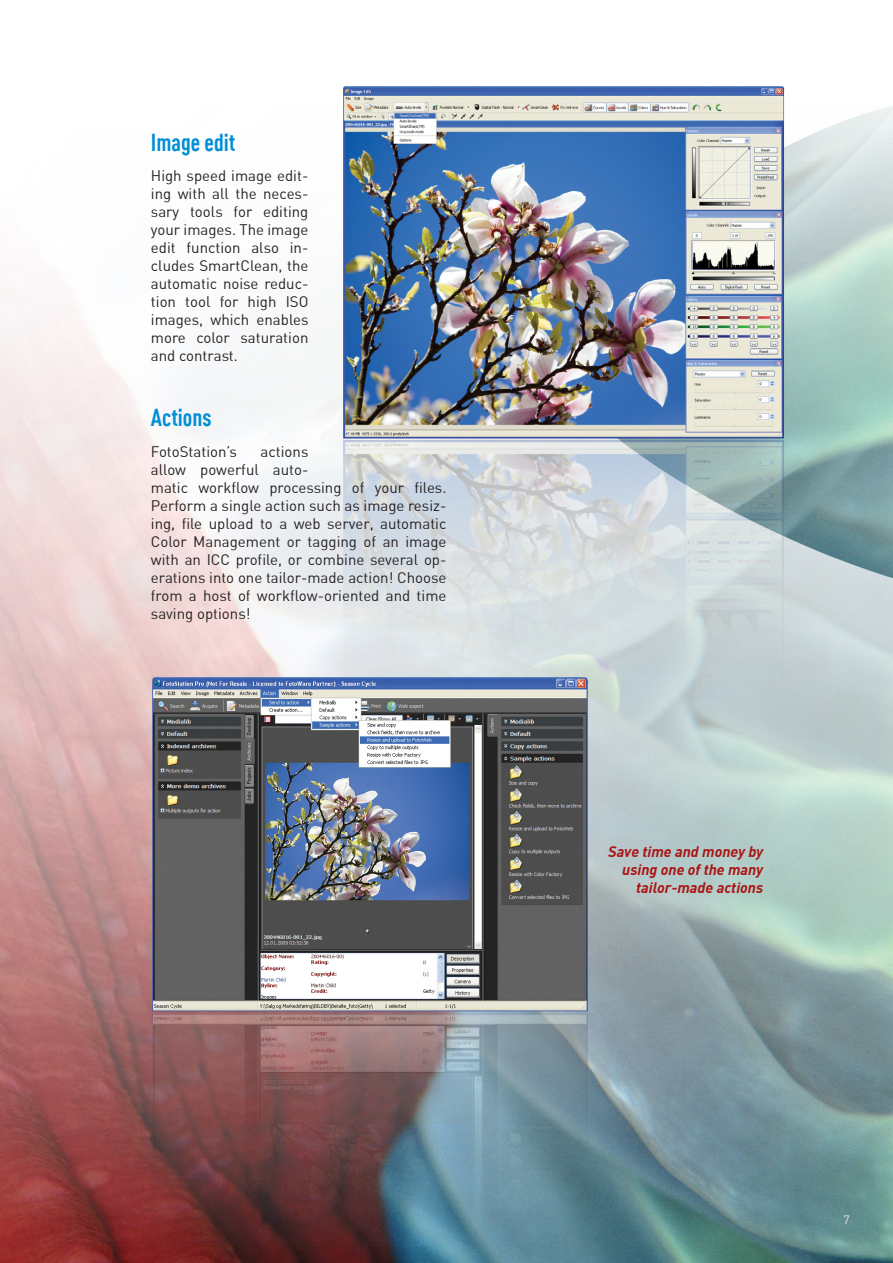
<style>
.page{position:relative;width:893px;height:1263px;background:#fff}
.page>*{position:absolute;margin:0;border:0;box-sizing:border-box;transform-origin:0 0}
.Heading{font:700 24px "Foto Ware DIN Cond";color:#008fd5}
.Brødtekst{font:15px/18px "Foto Ware DIN";color:#231f20;text-align:justify}
.Brødtekst-2{font:italic 15px/18px "Foto Ware DIN Bold";color:#a91412;text-align:right}
.t1{font:12px "Foto Ware DIN";color:#e6e7e9}
</style>
<div class="page">
<img style="left:0;top:89px;width:893px;height:1174px">
<img style="left:152px;top:677px;width:436px;height:334px">
<img style="left:152px;top:1014px;width:436px;height:249px">
<img style="left:343px;top:86px;width:441px;height:352px">
<img style="left:343px;top:440px;width:441px;height:353px">
<p class="Heading" style="left:151px;top:127px;width:86px">Image edit</p>
<p class="Brødtekst" style="left:151px;top:167px;width:159px">High speed image edit&shy;ing with all the neces&shy;sary tools for editing your images. The image edit function also in&shy;cludes SmartClean, the automatic noise reduc&shy;tion tool for high ISO images, which enables more color saturation and contrast.</p>
<p class="Heading" style="left:151px;top:403px;width:62px">Actions</p>
<p class="Brødtekst" style="left:151px;top:442px;width:88px">FotoStation’s</p>
<p class="Brødtekst" style="left:151px;top:442px;width:297px;text-align:left;text-indent:110px">actions<br>allow powerful auto-<br>matic workflow processing of your files.<br>Perform a single action such as image resiz&shy;ing, file upload to a web server, automatic Color Management or tagging of an image with an ICC profile, or combine several op&shy;erations into one tailor-made action! Choose from a host of workflow-oriented and time saving options!</p>
<p class="Brødtekst-2" style="left:608px;top:842px;width:157px">Save time and money by using one of the many tailor-made actions</p>
<p class="t1" style="left:843px;top:1212px;width:8px">7</p>
</div>
